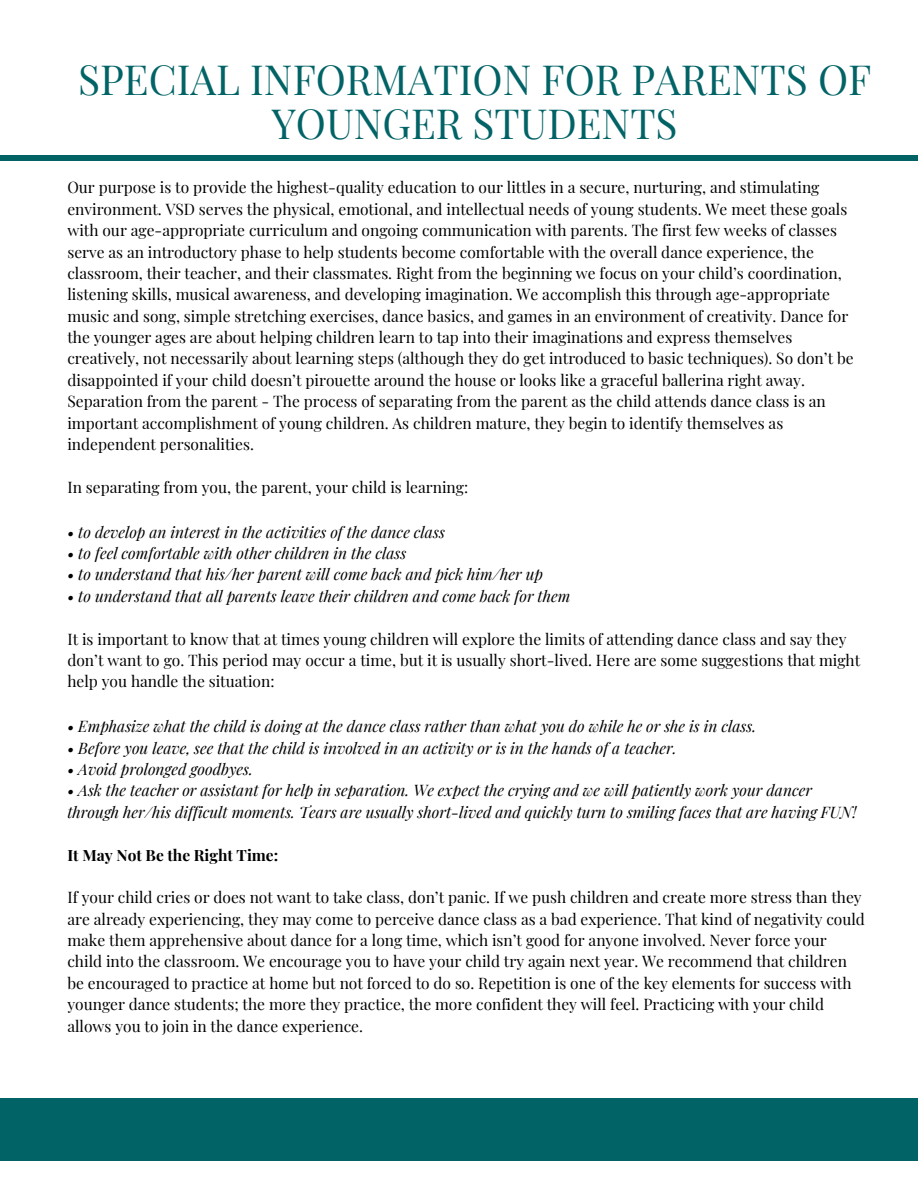
<style>
.page{position:relative;width:918px;height:1188px;background:#fff}
.page>*{position:absolute;margin:0;border:0;box-sizing:border-box;transform-origin:0 0}
.t1{font:40.65px/43.8px "Playfair Display";color:#026366;text-align:center}
.t2{font:15.6px/21.3px "Playfair Display";color:#000}
.t3{font:italic 15.6px/21.3px "Playfair Display";color:#000}
.t4{font:700 15.6px "Playfair Display";color:#000}
</style>
<div class="page">
<div style="left:0;top:1098px;width:918px;height:62px;background:#026366"></div>
<div style="left:0;top:156px;width:918px;height:5px;background:#026366"></div>
<h1 class="t1" style="left:78px;top:57px;width:795px">SPECIAL INFORMATION FOR PARENTS OF<br>YOUNGER STUDENTS</h1>
<p class="t2" style="left:67px;top:176px;width:788px">Our purpose is to provide the highest-quality education to our littles in a secure, nurturing, and stimulating environment. VSD serves the physical, emotional, and intellectual needs of young students. We meet these goals with our age-appropriate curriculum and ongoing communication with parents. The first few weeks of classes serve as an introductory phase to help students become comfortable with the overall dance experience, the classroom, their teacher, and their classmates. Right from the beginning we focus on your child’s coordination, listening skills, musical awareness, and developing imagination. We accomplish this through age-appropriate music and song, simple stretching exercises, dance basics, and games in an environment of creativity. Dance for the younger ages are about helping children learn to tap into their imaginations and express themselves creatively, not necessarily about learning steps (although they do get introduced to basic techniques). So don’t be disappointed if your child doesn’t pirouette around the house or looks like a graceful ballerina right away.<br>Separation from the parent - The process of separating from the parent as the child attends dance class is an important accomplishment of young children. As children mature, they begin to identify themselves as independent personalities.</p>
<p class="t2" style="left:67px;top:476px;width:402px">In separating from you, the parent, your child is learning:</p>
<p class="t3" style="left:67px;top:521px;width:379px">• to develop an interest in the activities of the dance class</p>
<p class="t3" style="left:67px;top:542px;width:340px">• to feel comfortable with other children in the class</p>
<p class="t3" style="left:67px;top:563px;width:477px">• to understand that his/her parent will come back and pick him/her up</p>
<p class="t3" style="left:67px;top:585px;width:504px">• to understand that all parents leave their children and come back for them</p>
<p class="t2" style="left:67px;top:627px;width:794px">It is important to know that at times young children will explore the limits of attending dance class and say they don’t want to go. This period may occur a time, but it is usually short-lived. Here are some suggestions that might help you handle the situation:</p>
<p class="t3" style="left:67px;top:715px;width:690px">• Emphasize what the child is doing at the dance class rather than what you do while he or she is in class.</p>
<p class="t3" style="left:67px;top:737px;width:611px">• Before you leave, see that the child is involved in an activity or is in the hands of a teacher.</p>
<p class="t3" style="left:67px;top:758px;width:187px">• Avoid prolonged goodbyes.</p>
<p class="t3" style="left:67px;top:779px;width:790px">• Ask the teacher or assistant for help in separation. We expect the crying and we will patiently work your dancer through her/his difficult moments. Tears are usually short-lived and quickly turn to smiling faces that are having FUN!</p>
<h2 class="t4" style="left:67px;top:844px;width:212px">It May Not Be the Right Time:</h2>
<p class="t2" style="left:67px;top:886px;width:799px">If your child cries or does not want to take class, don’t panic. If we push children and create more stress than they are already experiencing, they may come to perceive dance class as a bad experience. That kind of negativity could make them apprehensive about dance for a long time, which isn’t good for anyone involved. Never force your child into the classroom. We encourage you to have your child try again next year. We recommend that children be encouraged to practice at home but not forced to do so. Repetition is one of the key elements for success with younger dance students; the more they practice, the more confident they will feel. Practicing with your child allows you to join in the dance experience.</p>
</div>
